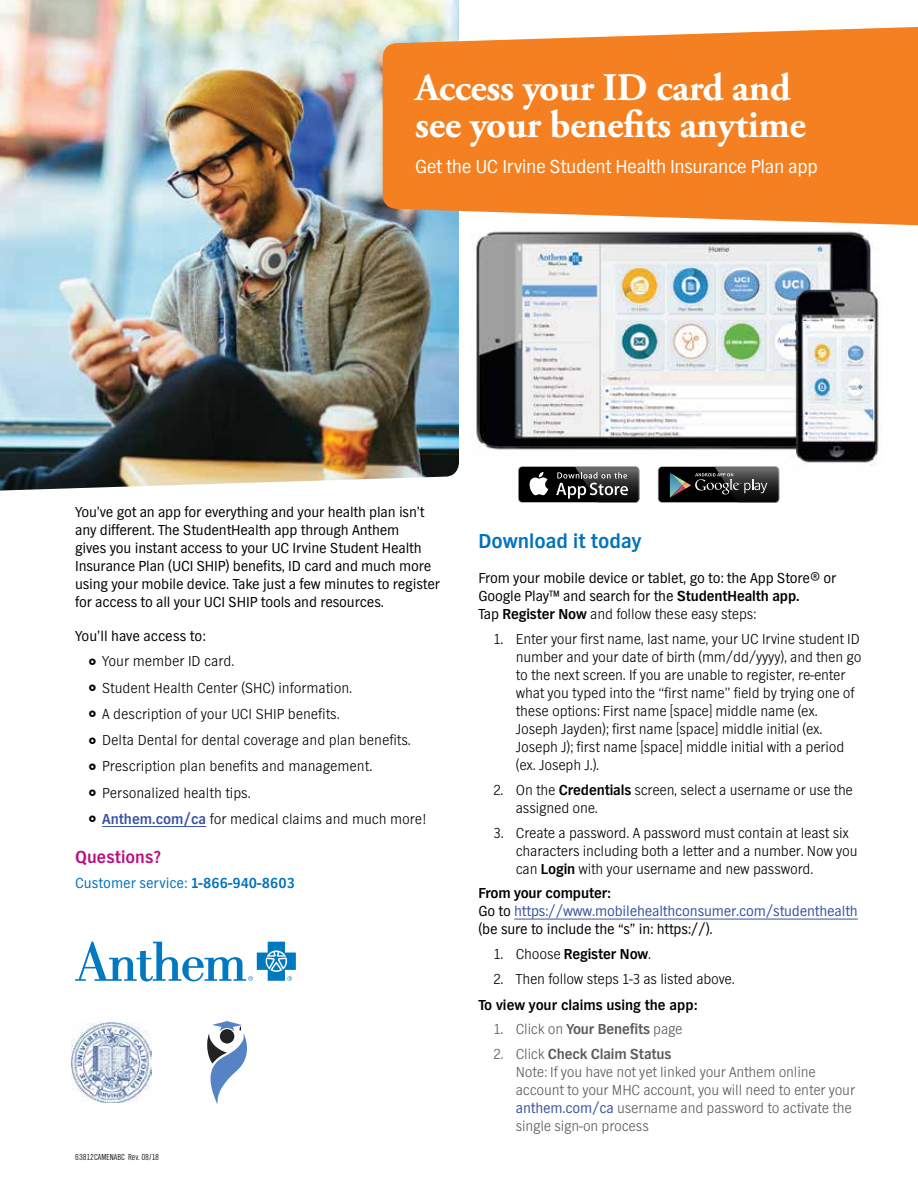
<style>
.page{position:relative;width:918px;height:1188px;background:#fff}
.page>*{position:absolute;margin:0;border:0;box-sizing:border-box;transform-origin:0 0}
.t1{font:700 39px/37.5px "Adobe Garamond Pro";letter-spacing:-.01em;color:#fff}
.t2{font:700 21px "TV Nord EF";color:#0072bc}
.t3{font:19.5px "TV Nord EF";letter-spacing:-.02em;color:#fff}
.t4{font:700 18px "TV Nord EF";letter-spacing:.005em;color:#ba0e82}
.t5{font:300 15px/18px "TV Nord EF";letter-spacing:-.01em;color:#000}
.t6{font:15px/18px "TV Nord EF";letter-spacing:-.01em;color:#000}
.t7{font:300 15px/18px "TV Nord EF";letter-spacing:-.01em;color:#595a5a}
.t8{font:15px/18px "TV Nord EF";letter-spacing:-.01em;color:#3953a4}
.t9{font:700 15px "TV Nord EF";color:#000}
.t10{font:15px "TV Nord EF";color:#0072bc}
.t11{font:300 9px "TV Nord Cond EF";color:#000}
.s1{font-weight:700;color:#3953a4}
.s2{font-weight:700}
.s3{font-weight:300}
.s4{font-weight:700;color:#000}
.s5{color:#000}
.s6{font-weight:400;color:#3953a4}
</style>
<div class="page">
<img style="left:0;top:0;width:459px;height:491px">
<svg style="left:383px;top:19px;width:535px;height:214px;background:#f38f3c"></svg>
<hr style="left:514px;top:919px;width:344px;height:1px;background:#3953a4">
<hr style="left:102px;top:826px;width:104px;height:1px;background:#3953a4">
<img style="left:471px;top:227px;width:412px;height:257px">
<svg style="left:518px;top:466px;width:121px;height:37px"></svg>
<div style="left:519px;top:467px;width:120px;height:35px;background:#000;border-radius:3px"></div>
<svg style="left:529px;top:472px;width:19px;height:23px"></svg>
<svg style="left:556px;top:466px;width:83px;height:37px"></svg>
<div style="left:659px;top:467px;width:119px;height:35px;background:#000;border-radius:3px"></div>
<svg style="left:670px;top:466px;width:109px;height:37px"></svg>
<img style="left:72px;top:1022px;width:80px;height:80px">
<svg style="left:75px;top:942px;width:221px;height:39px"></svg>
<svg style="left:207px;top:1021px;width:40px;height:83px"></svg>
<h1 class="t1" style="left:415px;top:69px;width:392px">Access your ID card and see your benefits anytime</h1>
<h3 class="t3" style="left:415px;top:156px;width:404px">Get the UC Irvine Student Health Insurance Plan app</h3>
<p class="t6" style="left:75px;top:502px;width:366px">You’ve got an app for everything and your health plan isn’t any different. The StudentHealth app through Anthem<br>gives you instant access to your UC Irvine Student Health Insurance Plan (UCI SHIP) benefits, ID card and much more using your mobile device. Take just a few minutes to register for access to all your UCI SHIP tools and resources.</p>
<p class="t6" style="left:75px;top:627px;width:132px">You’ll have access to:</p>
<p class="t5" style="left:102px;top:648px;width:326px;line-height:26.2px">Your member ID card.<br>Student Health Center (SHC) information.<br>A description of your UCI SHIP benefits.<br>Delta Dental for dental coverage and plan benefits.<br>Prescription plan benefits and management.<br>Personalized health tips.<br><span class="s1">Anthem.com/ca</span> for medical claims and much more!</p>
<p class="t4" style="left:75px;top:847px;width:87px">Questions?</p>
<p class="t10" style="left:75px;top:875px;width:221px">Customer service: <span class="s2">1-866-940-8603</span></p>
<p class="t11" style="left:75px;top:1152px;width:86px">63812CAMENABC Rev. 08/18</p>
<h2 class="t2" style="left:478px;top:529px;width:164px">Download it today</h2>
<p class="t6" style="left:478px;top:569px;width:360px">From your mobile device or tablet, go to: the App Store® or<br>Google Play™ and search for the <span class="s2">StudentHealth app.<br></span>Tap <span class="s2">Register Now</span> <span class="s3">and follow these easy steps:</span></p>
<p class="t5" style="left:516px;top:630px;width:347px;text-indent:-22px">1. Enter your first name, last name, your UC Irvine student ID number and your date of birth (mm/dd/yyyy), and then go to the next screen. If you are unable to register, re-enter what you typed into the “first name” field by trying one of these options: First name [space] middle name (ex.<br>Joseph Jayden); first name [space] middle initial (ex.<br>Joseph J); first name [space] middle initial with a period (ex. Joseph J.).</p>
<p class="t5" style="left:516px;top:781px;width:339px;text-indent:-22px">2. On the <span class="s2">Credentials</span> screen, select a username or use the assigned one.</p>
<p class="t5" style="left:516px;top:823px;width:343px;text-indent:-22px">3. Create a password. A password must contain at least six characters including both a letter and a number. Now you can <span class="s2">Login</span> with your username and new password.</p>
<p class="t8" style="left:478px;top:884px;width:381px"><span class="s4">From your computer:<br></span><span class="s5">Go to</span> https://www.mobilehealthconsumer.com/studenthealth <span class="s5">(be sure to include the “s” in: https://).</span></p>
<p class="t9" style="left:493px;top:946px;width:159px"><span class="s3">1. Choose</span> Register Now<span class="s3">.</span></p>
<p class="t5" style="left:493px;top:970px;width:243px">2. Then follow steps 1-3 as listed above.</p>
<p class="t9" style="left:478px;top:997px;width:220px">To view your claims using the app:</p>
<p class="t7" style="left:493px;top:1020px;width:191px">1. Click on <span class="s2">Your Benefits</span> page</p>
<p class="t7" style="left:516px;top:1045px;width:341px;text-indent:-22px">2. Click <span class="s2">Check Claim Status<br></span>Note: If you have not yet linked your Anthem online account to your MHC account, you will need to enter your <span class="s6">anthem.com/ca</span> username and password to activate the single sign-on process</p>
</div>
